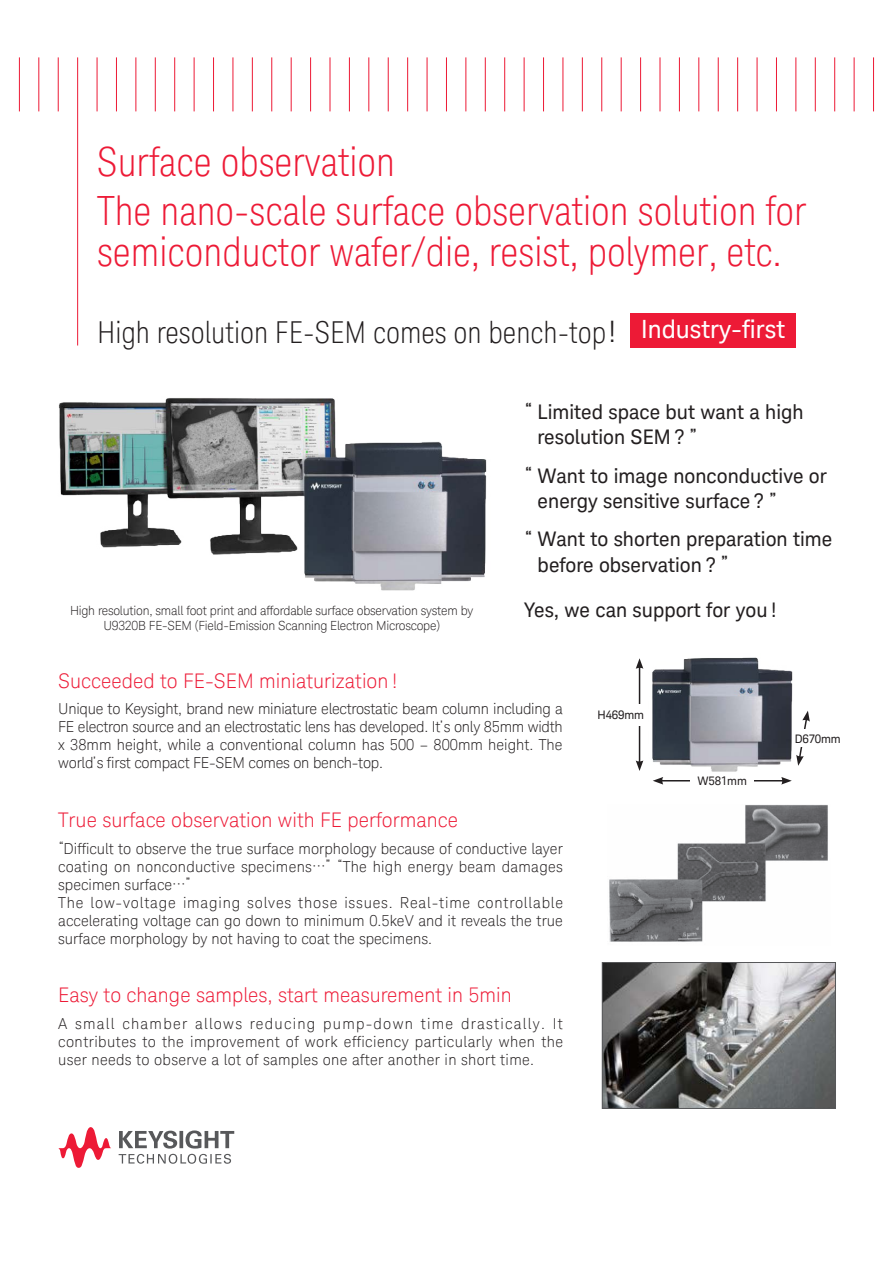
<style>
.page{position:relative;width:893px;height:1263px;background:#fff}
.page>*{position:absolute;margin:0;border:0;box-sizing:border-box;transform-origin:0 0}
.t1{font:300 condensed 40.35px/49.1px "Keysight Sans";color:#ed1a36}
.t2{font:300 condensed 30.3px "Keysight Sans";color:#231f20}
.t3{font:20.1px/25.5px "Keysight Sans";color:#231f20}
.t4{font:300 20.1px "Keysight Sans";color:#ed1a36}
.t5{font:300 15.15px/18px "Keysight Sans";color:#231f20;text-align:justify}
.t6{font:300 12.6px/15.8px "Keysight Sans";letter-spacing:-.02em;color:#231f20;text-align:center}
.t7{font:11.7px "Keysight Sans";letter-spacing:-.02em;color:#231f20}
.s1{font-family:"Shin Go Pro";font-stretch:normal;font-size:27px}
.s2{font-family:"Shin Go Pro";font-size:18px}
.s3{font-family:"Shin Go Pro";font-size:13.5px}
</style>
<div class="page">
<svg style="left:119px;top:1154px;width:112px;height:10px"></svg>
<svg style="left:119px;top:1130px;width:115px;height:18px"></svg>
<svg style="left:58px;top:1127px;width:53px;height:41px"></svg>
<div style="left:630px;top:313px;width:166px;height:34px;background:#ed1a36"></div>
<img style="left:652px;top:657px;width:141px;height:115px">
<img style="left:609px;top:805px;width:219px;height:137px">
<img style="left:604px;top:964px;width:230px;height:143px">
<div style="left:602px;top:962px;width:234px;height:147px;border:1px solid #57585a"></div>
<img style="left:59px;top:398px;width:428px;height:193px">
<hr style="left:639px;top:666px;width:1px;height:97px;background:#231f20">
<svg style="left:636px;top:658px;width:7px;height:11px"></svg>
<svg style="left:636px;top:760px;width:7px;height:11px"></svg>
<svg style="left:796px;top:711px;width:14px;height:55px"></svg>
<hr style="left:661px;top:780px;width:123px;height:1px;background:#231f20">
<svg style="left:781px;top:777px;width:11px;height:7px"></svg>
<svg style="left:653px;top:777px;width:10px;height:7px"></svg>
<div style="left:598px;top:704px;width:47px;height:21px;background:#fff"></div>
<div style="left:795px;top:730px;width:47px;height:17px;background:#fff"></div>
<div style="left:690px;top:775px;width:64px;height:12px;background:#fff"></div>
<hr style="left:19px;top:57px;width:1px;height:54px;background:#ed1a36">
<hr style="left:39px;top:57px;width:1px;height:54px;background:#ed1a36">
<hr style="left:58px;top:57px;width:1px;height:54px;background:#ed1a36">
<hr style="left:77px;top:57px;width:1px;height:288px;background:#ed1a36">
<hr style="left:97px;top:57px;width:1px;height:54px;background:#ed1a36">
<hr style="left:116px;top:57px;width:1px;height:54px;background:#ed1a36">
<hr style="left:136px;top:57px;width:1px;height:54px;background:#ed1a36">
<hr style="left:155px;top:57px;width:1px;height:54px;background:#ed1a36">
<hr style="left:174px;top:57px;width:1px;height:54px;background:#ed1a36">
<hr style="left:194px;top:57px;width:1px;height:54px;background:#ed1a36">
<hr style="left:213px;top:57px;width:1px;height:54px;background:#ed1a36">
<hr style="left:233px;top:57px;width:1px;height:54px;background:#ed1a36">
<hr style="left:252px;top:57px;width:1px;height:54px;background:#ed1a36">
<hr style="left:271px;top:57px;width:1px;height:54px;background:#ed1a36">
<hr style="left:291px;top:57px;width:1px;height:54px;background:#ed1a36">
<hr style="left:310px;top:57px;width:1px;height:54px;background:#ed1a36">
<hr style="left:330px;top:57px;width:1px;height:54px;background:#ed1a36">
<hr style="left:349px;top:57px;width:1px;height:54px;background:#ed1a36">
<hr style="left:368px;top:57px;width:1px;height:54px;background:#ed1a36">
<hr style="left:388px;top:57px;width:1px;height:54px;background:#ed1a36">
<hr style="left:407px;top:57px;width:1px;height:54px;background:#ed1a36">
<hr style="left:427px;top:57px;width:1px;height:54px;background:#ed1a36">
<hr style="left:446px;top:57px;width:1px;height:54px;background:#ed1a36">
<hr style="left:466px;top:57px;width:1px;height:54px;background:#ed1a36">
<hr style="left:485px;top:57px;width:1px;height:54px;background:#ed1a36">
<hr style="left:504px;top:57px;width:1px;height:54px;background:#ed1a36">
<hr style="left:524px;top:57px;width:1px;height:54px;background:#ed1a36">
<hr style="left:543px;top:57px;width:1px;height:54px;background:#ed1a36">
<hr style="left:563px;top:57px;width:1px;height:54px;background:#ed1a36">
<hr style="left:582px;top:57px;width:1px;height:54px;background:#ed1a36">
<hr style="left:601px;top:57px;width:1px;height:54px;background:#ed1a36">
<hr style="left:621px;top:57px;width:1px;height:54px;background:#ed1a36">
<hr style="left:640px;top:57px;width:1px;height:54px;background:#ed1a36">
<hr style="left:660px;top:57px;width:1px;height:54px;background:#ed1a36">
<hr style="left:679px;top:57px;width:1px;height:54px;background:#ed1a36">
<hr style="left:698px;top:57px;width:1px;height:54px;background:#ed1a36">
<hr style="left:718px;top:57px;width:1px;height:54px;background:#ed1a36">
<hr style="left:737px;top:57px;width:1px;height:54px;background:#ed1a36">
<hr style="left:757px;top:57px;width:1px;height:54px;background:#ed1a36">
<hr style="left:776px;top:57px;width:1px;height:54px;background:#ed1a36">
<hr style="left:796px;top:57px;width:1px;height:54px;background:#ed1a36">
<hr style="left:815px;top:57px;width:1px;height:54px;background:#ed1a36">
<hr style="left:834px;top:57px;width:1px;height:54px;background:#ed1a36">
<hr style="left:854px;top:57px;width:1px;height:54px;background:#ed1a36">
<hr style="left:873px;top:57px;width:1px;height:54px;background:#ed1a36">
<h1 class="t1" style="left:97px;top:137px;width:711px">Surface observation<br>The nano-scale surface observation solution for</h1>
<h1 class="t1" style="left:97px;top:227px;width:686px">semiconductor wafer/die, resist, polymer, etc.</h1>
<h2 class="t2" style="left:97px;top:314px;width:690px">High resolution FE-SEM comes on bench-top<span class="s1">！</span> <sup>Industry-first</sup></h2>
<p class="t6" style="left:70px;top:602px;width:405px">High resolution, small foot print and affordable surface observation system by<br>U9320B FE-SEM (Field-Emission Scanning Electron Microscope)</p>
<h3 class="t3" style="left:538px;top:399px;width:268px;text-indent:-23px"><span class="s2">“</span> Limited space but want a high resolution SEM ? <span class="s2">”</span></h3>
<h3 class="t3" style="left:538px;top:463px;width:291px;text-indent:-23px"><span class="s2">“</span> Want to image nonconductive or energy sensitive surface ? <span class="s2">”</span></h3>
<h3 class="t3" style="left:538px;top:526px;width:296px;text-indent:-23px"><span class="s2">“</span> Want to shorten preparation time before observation ? <span class="s2">”</span></h3>
<h3 class="t3" style="left:524px;top:596px;width:254px">Yes, we can support for you !</h3>
<h3 class="t4" style="left:58px;top:669px;width:341px">Succeeded to FE-SEM miniaturization !</h3>
<p class="t5" style="left:58px;top:700px;width:506px">Unique to Keysight, brand new miniature electrostatic beam column including a FE electron source and an electrostatic lens has developed. It<span class="s3">’</span>s only 85mm width x 38mm height, while a conventional column has 500 – 800mm height. The world<span class="s3">’</span>s first compact FE-SEM comes on bench-top.</p>
<h3 class="t4" style="left:58px;top:808px;width:401px">True surface observation with FE performance</h3>
<p class="t5" style="left:58px;top:839px;width:506px;text-align:left;text-indent:-8px"><span class="s3">“</span>Difficult to observe the true surface morphology because of conductive layer coating on nonconductive specimens<span class="s3">…”“</span>The high energy beam damages specimen surface<span class="s3">…”<br></span>The low-voltage imaging solves those issues. Real-time controllable accelerating voltage can go down to minimum 0.5keV and it reveals the true surface morphology by not having to coat the specimens.</p>
<h3 class="t4" style="left:58px;top:983px;width:455px">Easy to change samples, start measurement in 5min</h3>
<p class="t5" style="left:58px;top:1014px;width:506px">A small chamber allows reducing pump-down time drastically. It contributes to the improvement of work efficiency particularly when the user needs to observe a lot of samples one after another in short time.</p>
<p class="t7" style="left:598px;top:708px;width:48px">H469mm</p>
<p class="t7" style="left:698px;top:774px;width:51px">W581mm</p>
<p class="t7" style="left:795px;top:731px;width:48px">D670mm</p>
</div>
